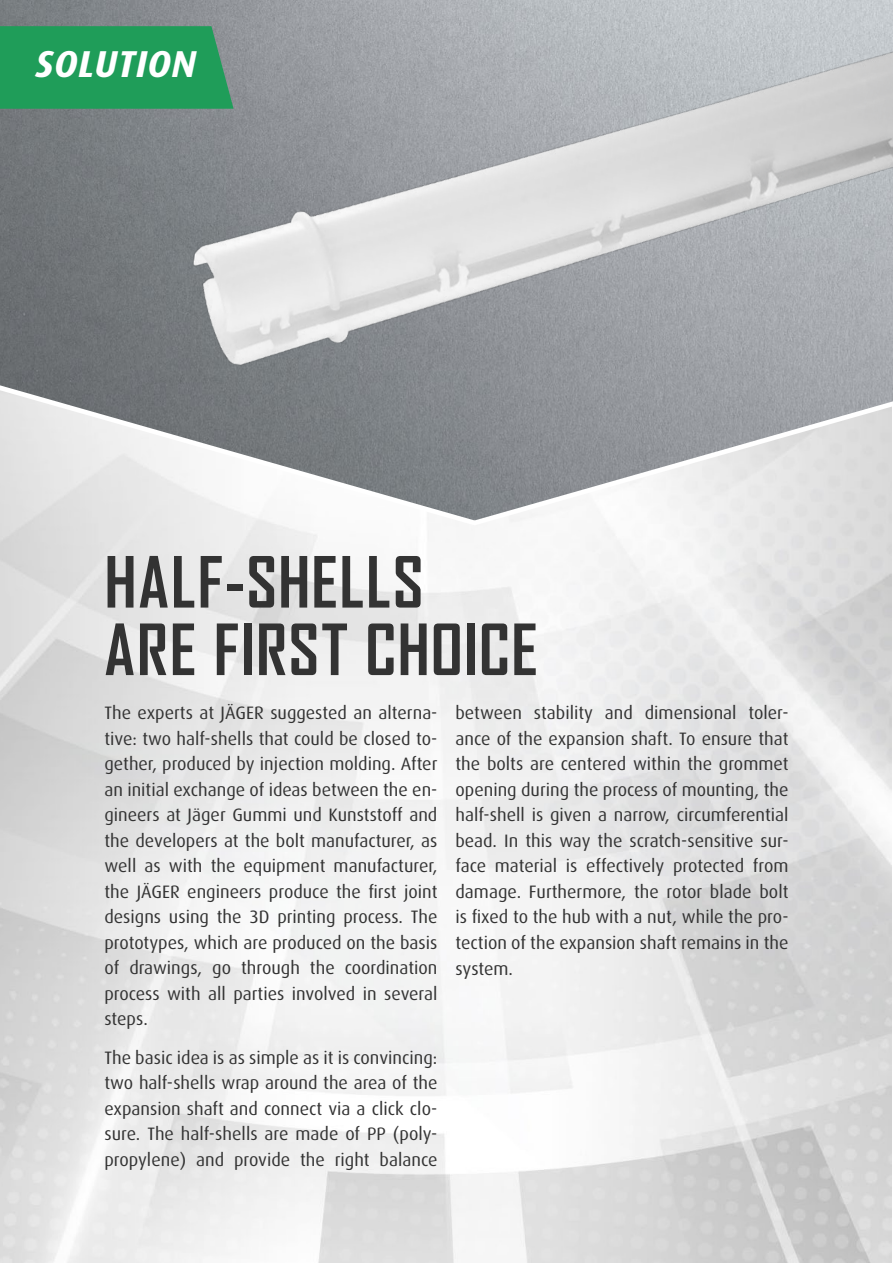
<style>
.page{position:relative;width:893px;height:1263px;background:#fff}
.page>*{position:absolute;margin:0;border:0;box-sizing:border-box;transform-origin:0 0}
.t1{font:700 67.5px/67.5px "Agency FB";letter-spacing:.02em;color:#333}
.t2{font:italic 700 37.5px "Dax Pro";letter-spacing:.01em;color:#fff}
.t3{font:18px/25.5px "Dax Pro";color:#333;text-align:justify}
</style>
<div class="page">
<svg style="left:0;top:0;width:24px;height:529px;background:#929597"></svg>
<img style="left:24px;top:0;width:869px;height:557px">
<svg style="left:0;top:26px;width:234px;height:83px;background:#249c5c"></svg>
<h2 class="t2" style="left:36px;top:40px;width:162px">SOLUTION</h2>
<h1 class="t1" style="left:104px;top:547px;width:435px">HALF-SHELLS<br>ARE FIRST CHOICE</h1>
<p class="t3" style="left:104px;top:700px;width:335px">The experts at JÄGER suggested an alterna&shy;tive: two half-shells that could be closed to&shy;gether, produced by injection molding. After an initial exchange of ideas between the en&shy;gineers at Jäger Gummi und Kunststoff and the developers at the bolt manufacturer, as well as with the equipment manufacturer, the JÄGER engineers produce the first joint designs using the 3D printing process. The prototypes, which are produced on the basis of drawings, go through the coordination process with all parties involved in several steps.</p>
<p class="t3" style="left:104px;top:1044px;width:335px">The basic idea is as simple as it is convincing: two half-shells wrap around the area of the expansion shaft and connect via a click clo&shy;sure. The half-shells are made of PP (poly&shy;propylene) and provide the right balance</p>
<p class="t3" style="left:455px;top:700px;width:335px">between stability and dimensional toler&shy;ance of the expansion shaft. To ensure that the bolts are centered within the grommet opening during the process of mounting, the half-shell is given a narrow, circumferential bead. In this way the scratch-sensitive sur&shy;face material is effectively protected from damage. Furthermore, the rotor blade bolt is fixed to the hub with a nut, while the pro&shy;tection of the expansion shaft remains in the system.</p>
</div>
